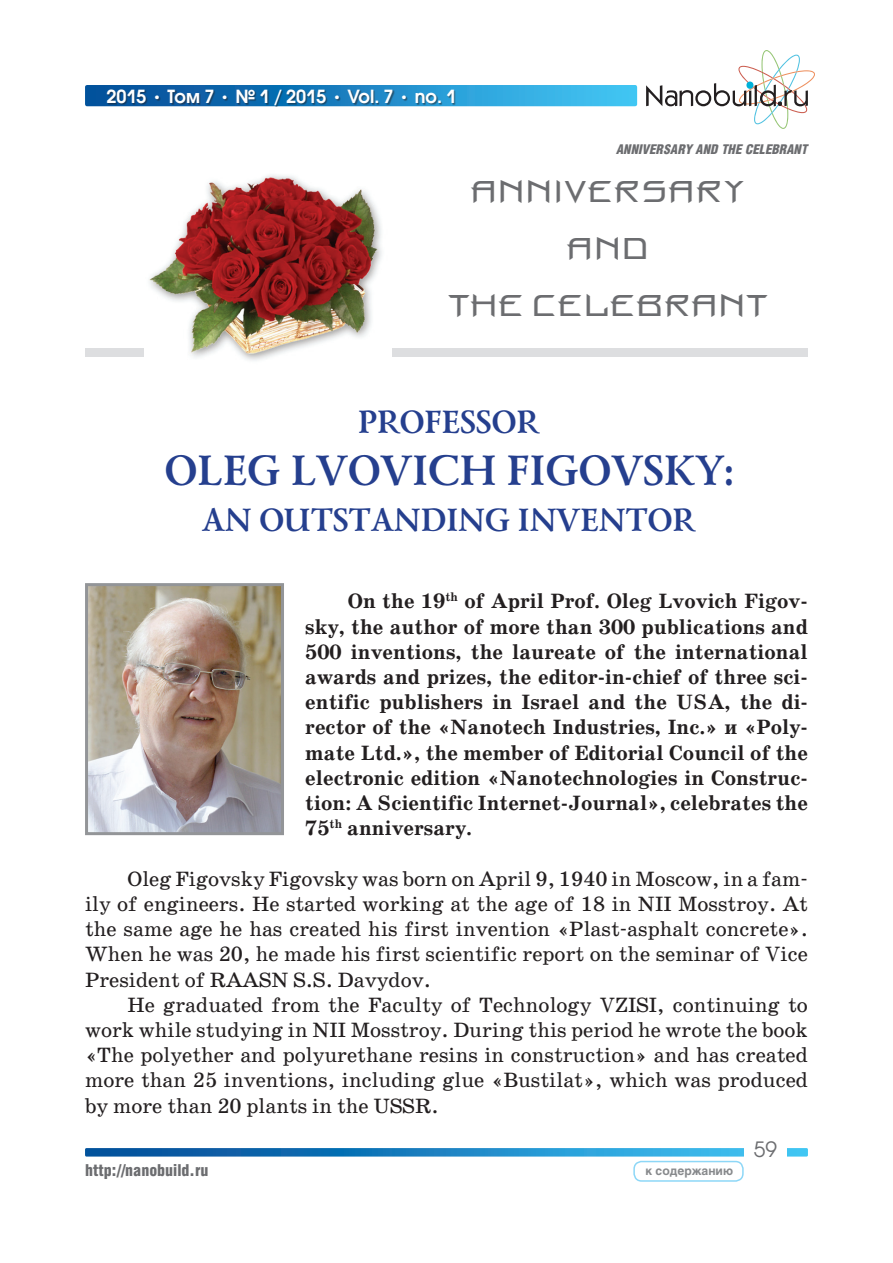
<style>
.page{position:relative;width:893px;height:1263px;background:#fff}
.page>*{position:absolute;margin:0;border:0;box-sizing:border-box;transform-origin:0 0}
.t1{font:700 43.5px "Lazurski C";color:#253f8e}
.t2{font:700 33px "Lazurski C";color:#253f8e}
.t3{font:30px/57px "Proun BC";color:#6c6d70;text-align:center}
.t4{font:21px/25.2px "School Book C";color:#231f20;text-align:justify}
.t5{font:700 21px/25.2px "School Book C";color:#231f20;text-align:justify}
.t6{font:21px "Avant Garde Gothic C";color:#6c6d70}
.t7{font:600 18px "Avant Garde Gothic C";color:#fff}
.t8{font:900 16.5px "Helios Cond";color:#6c6d70}
.t9{font:italic 900 13.5px "Helios Cond";color:#6c6d70}
.t10{font:700 12px "Helios";color:#87898c}
.s1{font-family:"School Book C";font-weight:700}
</style>
<div class="page">
<div style="left:85px;top:85px;width:552px;height:21px;background:linear-gradient(to right,#004694,#42c8f6);border-radius:2px"></div>
<div style="left:108px;top:90px;width:348px;height:17px;background:#231f20;opacity:.5"></div>
<svg style="left:646px;top:50px;width:169px;height:79px"></svg>
<svg style="left:85px;top:1148px;width:723px;height:8px;background:#1e84c3"></svg>
<div style="left:744px;top:1137px;width:43px;height:19px;background:#fff"></div>
<div style="left:633px;top:1161px;width:111px;height:21px;border:2px solid #8dd7f7;border-radius:7px"></div>
<div style="left:85px;top:348px;width:723px;height:9px;background:#dddee0"></div>
<img style="left:145px;top:174px;width:246px;height:187px">
<img style="left:89px;top:587px;width:191px;height:244px">
<div style="left:85px;top:583px;width:199px;height:252px;border:3px solid #939598"></div>
<p class="t7" style="left:106px;top:85px;width:351px">2015 <span class="s1">•</span> Том 7 <span class="s1">•</span> № 1 / 2015 <span class="s1">•</span> Vol. 7 <span class="s1">•</span> no. 1</p>
<p class="t9" style="left:617px;top:142px;width:193px">ANNIVERSARY AND THE CELEBRANT</p>
<h3 class="t3" style="left:448px;top:164px;width:322px">ANNIVERSARY<br>AND<br>THE CELEBRANT</h3>
<h2 class="t2" style="left:356px;top:400px;width:182px">PROFESSOR</h2>
<h1 class="t1" style="left:162px;top:442px;width:570px">OLEG LVOVICH FIGOVSKY:</h1>
<h2 class="t2" style="left:200px;top:499px;width:494px">AN OUTSTANDING INVENTOR</h2>
<p class="t5" style="left:305px;top:590px;width:504px;text-indent:43px">On the 19<sup>th</sup> of April Prof. Oleg Lvovich Figov&shy;sky, the author of more than 300 publications and 500 inventions, the laureate of the international awards and prizes, the editor-in-chief of three sci&shy;entific publishers in Israel and the USA, the di&shy;rector of the «Nanotech Industries, Inc.» и «Poly&shy;mate Ltd.», the member of Editorial Council of the electronic edition «Nanotechnologies in Construc&shy;tion: A Scientific Internet-Journal», celebrates the 75<sup>th</sup> anniversary.</p>
<p class="t4" style="left:85px;top:866px;width:724px;text-indent:43px">Oleg Figovsky Figovsky was born on April 9, 1940 in Moscow, in a fam&shy;ily of engineers. He started working at the age of 18 in NII Mosstroy. At the same age he has created his first invention «Plast-asphalt concrete».<br>When he was 20, he made his first scientific report on the seminar of Vice President of RAASN S.S. Davydov.</p>
<p class="t4" style="left:85px;top:992px;width:724px;text-indent:43px">He graduated from the Faculty of Technology VZISI, continuing to work while studying in NII Mosstroy. During this period he wrote the book «The polyether and polyurethane resins in construction» and has created more than 25 inventions, including glue «Bustilat», which was produced by more than 20 plants in the USSR.</p>
<p class="t8" style="left:85px;top:1161px;width:125px">http://nanobuild.ru</p>
<p class="t10" style="left:645px;top:1163px;width:89px">к содержанию</p>
<p class="t6" style="left:754px;top:1136px;width:25px">59</p>
</div>
